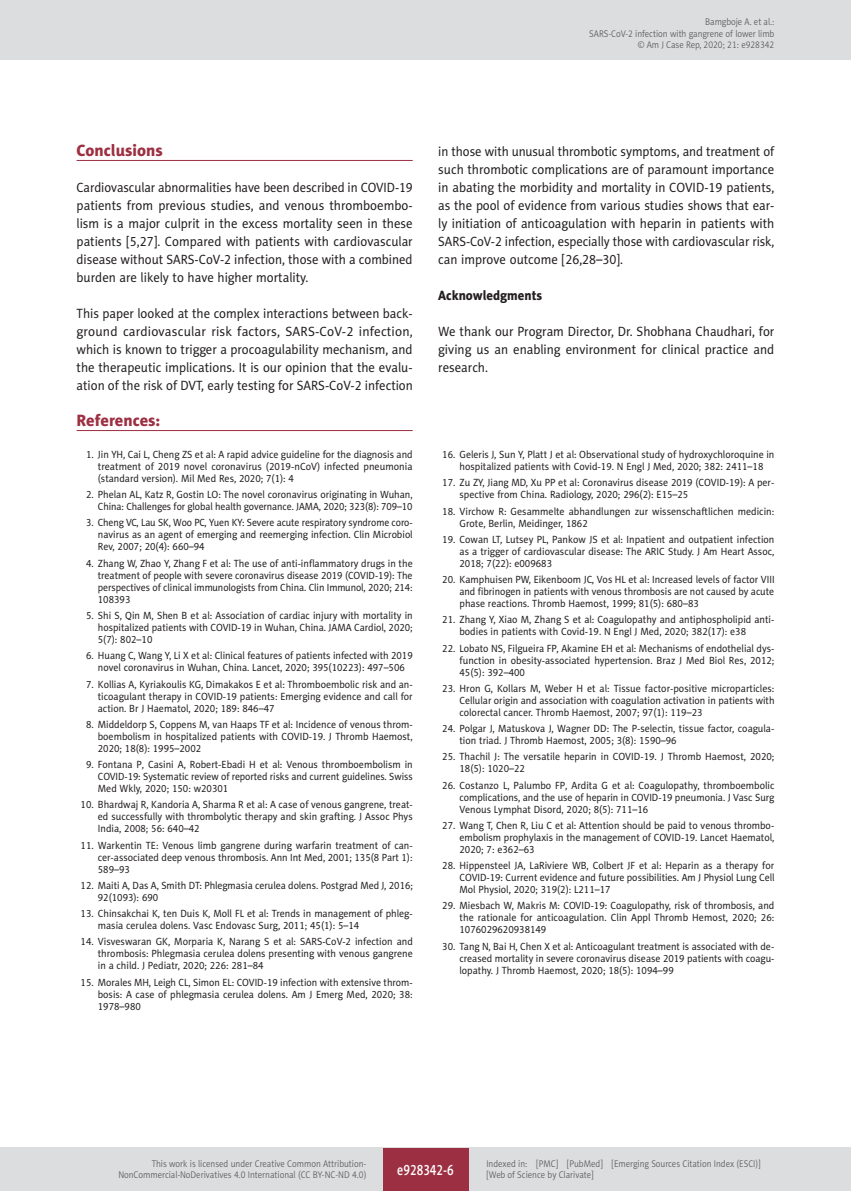
<style>
.page{position:relative;width:851px;height:1191px;background:#fff}
.page>*{position:absolute;margin:0;border:0;box-sizing:border-box;transform-origin:0 0}
.AJCR_Headline_1{font:16.5px "Naomi Sans EFN Heavy";color:#9d2f42}
.AJCR_Referencje_Tytu{font:16.5px "Naomi Sans EFN Heavy";color:#9d2f42}
.t1{font:15px "Naomi Sans EFN Medium";color:#fff;scale:.8 1}
.AJCR_Body{font:13.5px/18px "Naomi Sans EFN";color:#231f20;text-align:justify;scale:.95 1}
.AJCR_Body-2{font:13.5px/18px "Naomi Sans EFN";color:#231f20;text-align:justify;scale:.94 1}
.AJCR_Body-3{font:13.5px/18px "Naomi Sans EFN";color:#231f20;text-align:justify;scale:.93 1}
.AJCR_Headline_2{font:13.5px "Naomi Sans EFN Heavy";color:#231f20;scale:.95 1}
.AJCR_Referencje_punk{font:10.5px/12px "Naomi Sans EFN";color:#231f20;text-align:justify;scale:.95 1}
.AJCR_Referencje_punk-2{font:10.5px/12px "Naomi Sans EFN";color:#231f20;scale:.94 1}
.AJCR_Referencje_punk-3{font:10.5px/12px "Naomi Sans EFN";color:#231f20;text-align:justify;scale:.93 1}
.t2{font:9.75px/11.2px "Naomi Sans EFN Light";color:#57585a;text-align:right;scale:.9 1}
</style>
<div class="page">
<hr style="left:77px;top:160px;width:335px;height:1px;background:#9d2f42">
<hr style="left:77px;top:430px;width:335px;height:1px;background:#9d2f42">
<div style="left:0;top:0;width:850px;height:60px;background:#dcdddf"></div>
<div style="left:0;top:1148px;width:850px;height:43px;background:#dcdddf"></div>
<div style="left:383px;top:1147px;width:85px;height:43px;background:#9d2f42"></div>
<p class="t2" style="left:589px;top:16px;width:207px">Bamgboje A. et al.:<br>SARS-CoV-2 infection with gangrene of lower limb © Am J Case Rep, 2020; 21: e928342</p>
<p class="AJCR_Headline_1" style="left:77px;top:140px;width:88px">Conclusions</p>
<p class="AJCR_Body-3" style="left:77px;top:178px;width:363px">Cardiovascular abnormalities have been described in COVID-19 patients from previous studies, and venous thromboembo&shy;lism is a major culprit in the excess mortality seen in these patients [5,27]. Compared with patients with cardiovascular disease without SARS-CoV-2 infection, those with a combined burden are likely to have higher mortality.</p>
<p class="AJCR_Body" style="left:77px;top:304px;width:355px">This paper looked at the complex interactions between back&shy;ground cardiovascular risk factors, SARS-CoV-2 infection, which is known to trigger a procoagulability mechanism, and the therapeutic implications. It is our opinion that the evalu&shy;ation of the risk of DVT, early testing for SARS-CoV-2 infection</p>
<p class="AJCR_Referencje_Tytu" style="left:77px;top:410px;width:85px">References:</p>
<p class="AJCR_Referencje_punk" style="left:98px;top:448px;width:333px;text-indent:-12px">1. Jin YH, Cai L, Cheng ZS et al: A rapid advice guideline for the diagnosis and treatment of 2019 novel coronavirus (2019-nCoV) infected pneumonia (standard version). Mil Med Res, 2020; 7(1): 4</p>
<p class="AJCR_Referencje_punk" style="left:86px;top:489px;width:345px;text-align:right">2. Phelan AL, Katz R, Gostin LO: The novel coronavirus originating in Wuhan,<br>China: Challenges for global health governance. JAMA, 2020; 323(8): 709–10</p>
<p class="AJCR_Referencje_punk-3" style="left:98px;top:517px;width:340px;text-indent:-12px">3. Cheng VC, Lau SK, Woo PC, Yuen KY: Severe acute respiratory syndrome coro&shy;navirus as an agent of emerging and reemerging infection. Clin Microbiol Rev, 2007; 20(4): 660–94</p>
<p class="AJCR_Referencje_punk" style="left:98px;top:557px;width:333px;text-indent:-12px">4. Zhang W, Zhao Y, Zhang F et al: The use of anti-inflammatory drugs in the treatment of people with severe coronavirus disease 2019 (COVID-19): The perspectives of clinical immunologists from China. Clin Immunol, 2020; 214:<br>108393</p>
<p class="AJCR_Referencje_punk" style="left:98px;top:609px;width:333px;text-indent:-12px">5. Shi S, Qin M, Shen B et al: Association of cardiac injury with mortality in hospitalized patients with COVID-19 in Wuhan, China. JAMA Cardiol, 2020; 5(7): 802–10</p>
<p class="AJCR_Referencje_punk" style="left:86px;top:650px;width:345px;text-align:center">6. Huang C, Wang Y, Li X et al: Clinical features of patients infected with 2019 novel coronavirus in Wuhan, China. Lancet, 2020; 395(10223): 497–506</p>
<p class="AJCR_Referencje_punk" style="left:98px;top:678px;width:333px;text-indent:-12px">7. Kollias A, Kyriakoulis KG, Dimakakos E et al: Thromboembolic risk and an&shy;ticoagulant therapy in COVID-19 patients: Emerging evidence and call for action. Br J Haematol, 2020; 189: 846–47</p>
<p class="AJCR_Referencje_punk" style="left:98px;top:718px;width:333px;text-indent:-12px">8. Middeldorp S, Coppens M, van Haaps TF et al: Incidence of venous throm&shy;boembolism in hospitalized patients with COVID-19. J Thromb Haemost, 2020; 18(8): 1995–2002</p>
<p class="AJCR_Referencje_punk" style="left:98px;top:758px;width:333px;text-indent:-12px">9. Fontana P, Casini A, Robert-Ebadi H et al: Venous thromboembolism in COVID-19: Systematic review of reported risks and current guidelines. Swiss Med Wkly, 2020; 150: w20301</p>
<p class="AJCR_Referencje_punk" style="left:98px;top:799px;width:333px;text-indent:-17px">10. Bhardwaj R, Kandoria A, Sharma R et al: A case of venous gangrene, treat&shy;ed successfully with thrombolytic therapy and skin grafting. J Assoc Phys India, 2008; 56: 640–42</p>
<p class="AJCR_Referencje_punk" style="left:98px;top:839px;width:333px;text-indent:-17px">11. Warkentin TE: Venous limb gangrene during warfarin treatment of can&shy;cer-associated deep venous thrombosis. Ann Int Med, 2001; 135(8 Part 1):<br>589–93</p>
<p class="AJCR_Referencje_punk-2" style="left:98px;top:879px;width:336px;text-indent:-17px">12. Maiti A, Das A, Smith DT: Phlegmasia cerulea dolens. Postgrad Med J, 2016;<br>92(1093): 690</p>
<p class="AJCR_Referencje_punk" style="left:98px;top:907px;width:333px;text-indent:-17px">13. Chinsakchai K, ten Duis K, Moll FL et al: Trends in management of phleg&shy;masia cerulea dolens. Vasc Endovasc Surg, 2011; 45(1): 5–14</p>
<p class="AJCR_Referencje_punk" style="left:98px;top:936px;width:333px;text-indent:-17px">14. Visveswaran GK, Morparia K, Narang S et al: SARS-CoV-2 infection and thrombosis: Phlegmasia cerulea dolens presenting with venous gangrene in a child. J Pediatr, 2020; 226: 281–84</p>
<p class="AJCR_Referencje_punk-2" style="left:98px;top:976px;width:336px;text-align:justify;text-indent:-17px">15. Morales MH, Leigh CL, Simon EL: COVID-19 infection with extensive throm&shy;bosis: A case of phlegmasia cerulea dolens. Am J Emerg Med, 2020; 38:<br>1978–980</p>
<p class="AJCR_Body-2" style="left:438px;top:142px;width:359px">in those with unusual thrombotic symptoms, and treatment of such thrombotic complications are of paramount importance in abating the morbidity and mortality in COVID-19 patients, as the pool of evidence from various studies shows that ear&shy;ly initiation of anticoagulation with heparin in patients with SARS-CoV-2 infection, especially those with cardiovascular risk, can improve outcome [26,28–30].</p>
<p class="AJCR_Headline_2" style="left:438px;top:287px;width:111px">Acknowledgments</p>
<p class="AJCR_Body" style="left:438px;top:322px;width:355px">We thank our Program Director, Dr. Shobhana Chaudhari, for giving us an enabling environment for clinical practice and research.</p>
<p class="AJCR_Referencje_punk" style="left:442px;top:448px;width:351px;text-align:center">16. Geleris J, Sun Y, Platt J et al: Observational study of hydroxychloroquine in hospitalized patients with Covid-19. N Engl J Med, 2020; 382: 2411–18</p>
<p class="AJCR_Referencje_punk" style="left:459px;top:477px;width:333px;text-indent:-17px">17. Zu ZY, Jiang MD, Xu PP et al: Coronavirus disease 2019 (COVID-19): A per&shy;spective from China. Radiology, 2020; 296(2): E15–25</p>
<p class="AJCR_Referencje_punk" style="left:459px;top:505px;width:333px;text-indent:-17px">18. Virchow R: Gesammelte abhandlungen zur wissenschaftlichen medicin:<br>Grote, Berlin, Meidinger, 1862</p>
<p class="AJCR_Referencje_punk" style="left:459px;top:533px;width:333px;text-indent:-17px">19. Cowan LT, Lutsey PL, Pankow JS et al: Inpatient and outpatient infection as a trigger of cardiovascular disease: The ARIC Study. J Am Heart Assoc, 2018; 7(22): e009683</p>
<p class="AJCR_Referencje_punk" style="left:459px;top:573px;width:333px;text-indent:-17px">20. Kamphuisen PW, Eikenboom JC, Vos HL et al: Increased levels of factor VIII and fibrinogen in patients with venous thrombosis are not caused by acute phase reactions. Thromb Haemost, 1999; 81(5): 680–83</p>
<p class="AJCR_Referencje_punk" style="left:459px;top:614px;width:333px;text-indent:-17px">21. Zhang Y, Xiao M, Zhang S et al: Coagulopathy and antiphospholipid anti&shy;bodies in patients with Covid-19. N Engl J Med, 2020; 382(17): e38</p>
<p class="AJCR_Referencje_punk" style="left:459px;top:642px;width:333px;text-indent:-17px">22. Lobato NS, Filgueira FP, Akamine EH et al: Mechanisms of endothelial dys&shy;function in obesity-associated hypertension. Braz J Med Biol Res, 2012; 45(5): 392–400</p>
<p class="AJCR_Referencje_punk" style="left:459px;top:682px;width:333px;text-indent:-17px">23. Hron G, Kollars M, Weber H et al: Tissue factor-positive microparticles:<br>Cellular origin and association with coagulation activation in patients with colorectal cancer. Thromb Haemost, 2007; 97(1): 119–23</p>
<p class="AJCR_Referencje_punk" style="left:459px;top:722px;width:333px;text-indent:-17px">24. Polgar J, Matuskova J, Wagner DD: The P-selectin, tissue factor, coagula&shy;tion triad. J Thromb Haemost, 2005; 3(8): 1590–96</p>
<p class="AJCR_Referencje_punk" style="left:459px;top:751px;width:333px;text-indent:-17px">25. Thachil J: The versatile heparin in COVID-19. J Thromb Haemost, 2020;<br>18(5): 1020–22</p>
<p class="AJCR_Referencje_punk" style="left:459px;top:779px;width:333px;text-indent:-17px">26. Costanzo L, Palumbo FP, Ardita G et al: Coagulopathy, thromboembolic complications, and the use of heparin in COVID-19 pneumonia. J Vasc Surg Venous Lymphat Disord, 2020; 8(5): 711–16</p>
<p class="AJCR_Referencje_punk" style="left:459px;top:819px;width:333px;text-indent:-17px">27. Wang T, Chen R, Liu C et al: Attention should be paid to venous thrombo&shy;embolism prophylaxis in the management of COVID-19. Lancet Haematol, 2020; 7: e362–63</p>
<p class="AJCR_Referencje_punk" style="left:459px;top:859px;width:333px;text-indent:-17px">28. Hippensteel JA, LaRiviere WB, Colbert JF et al: Heparin as a therapy for COVID-19: Current evidence and future possibilities. Am J Physiol Lung Cell Mol Physiol, 2020; 319(2): L211–17</p>
<p class="AJCR_Referencje_punk" style="left:459px;top:900px;width:333px;text-indent:-17px">29. Miesbach W, Makris M: COVID-19: Coagulopathy, risk of thrombosis, and the rationale for anticoagulation. Clin Appl Thromb Hemost, 2020; 26:<br>1076029620938149</p>
<p class="AJCR_Referencje_punk" style="left:459px;top:940px;width:333px;text-indent:-17px">30. Tang N, Bai H, Chen X et al: Anticoagulant treatment is associated with de&shy;creased mortality in severe coronavirus disease 2019 patients with coagu&shy;lopathy. J Thromb Haemost, 2020; 18(5): 1094–99</p>
<p class="t2" style="left:118px;top:1158px;width:277px">This work is licensed under Creative Common Attribution-<br>NonCommercial-NoDerivatives 4.0 International (CC BY-NC-ND 4.0)</p>
<h2 class="t1" style="left:397px;top:1160px;width:72px">e928342-6</h2>
<p class="t2" style="left:486px;top:1158px;width:306px;text-align:left">Indexed in: [PMC] [PubMed] [Emerging Sources Citation Index (ESCI)] [Web of Science by Clarivate]</p>
</div>
